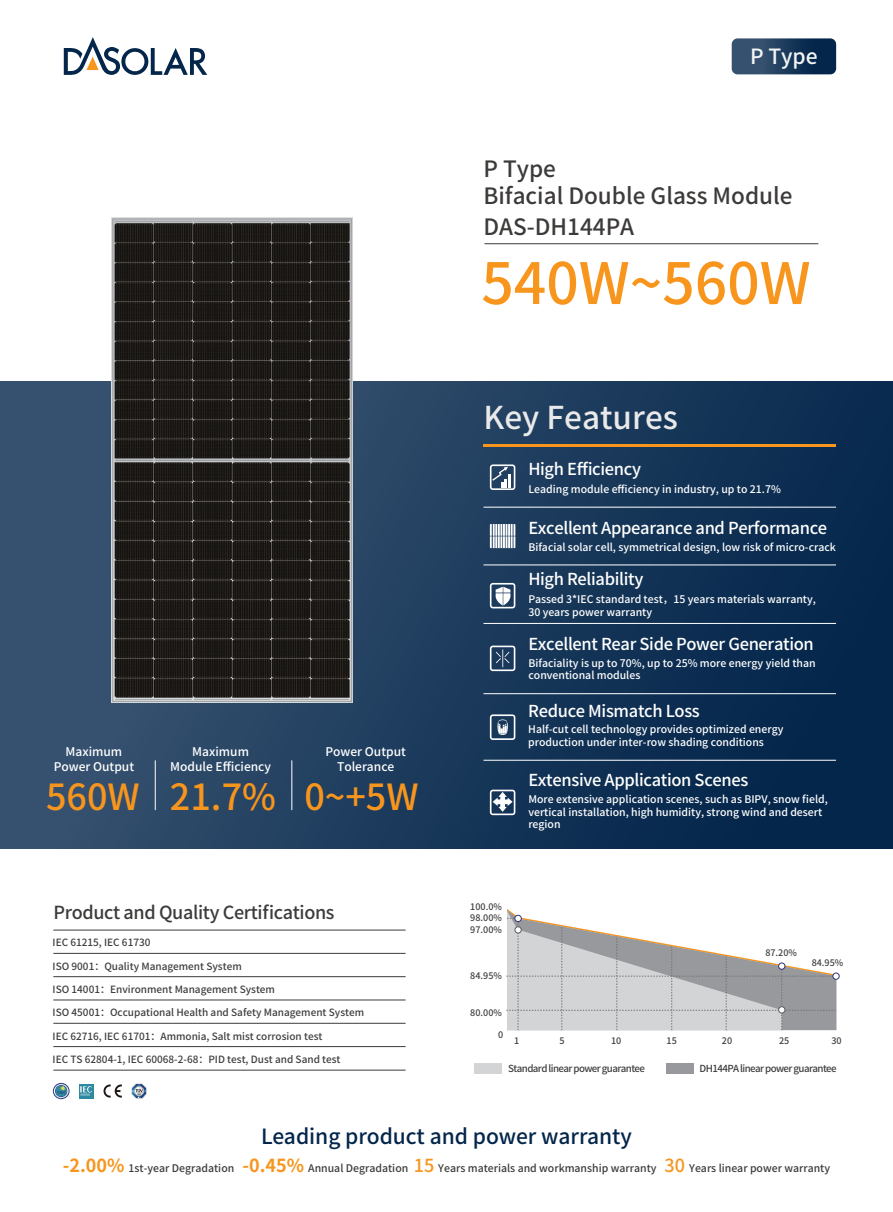
<style>
.page{position:relative;width:893px;height:1212px;background:#fff}
.page>*{position:absolute;margin:0;border:0;box-sizing:border-box;transform-origin:0 0}
.t1{font:500 57px "Source Han Sans CN";color:#f7951d}
.t2{font:500 36px "Source Han Sans CN";color:#f7951d}
.t3{font:500 31.5px "Source Han Sans CN";color:#eae9e9}
.t4{font:500 22.5px/27px "Source Han Sans CN";color:#3d3b3a}
.t5{font:500 21px "Source Han Sans CN";color:#04264b}
.t6{font:500 21px "Source Han Sans CN";color:#f3f5f5}
.t7{font:500 18px "Source Han Sans CN";letter-spacing:-.02em;color:#3d3b3a}
.t8{font:500 16.5px "Source Han Sans CN";letter-spacing:-.02em;color:#fff}
.t9{font:500 12px/14.4px "Source Han Sans CN";color:#fff;text-align:center}
.t10{font:500 10.5px/12.6px "Source Han Sans CN";color:#fff}
.t11{font:500 10.5px "Source Han Sans CN";color:#3d3b3a}
.t12{font:500 10.05px "Source Han Sans CN";color:#3e3e3f}
.t13{font:500 9.75px "Source Han Sans CN";letter-spacing:-.06em;color:#3e3e3f}
.t14{font:500 9px "Source Han Sans CN";color:#3e3e3f}
.s1{font-weight:700;font-size:18px;color:#f7951d}
.s2{font-size:18px;color:#f7951d}
</style>
<div class="page">
<div style="left:0;top:381px;width:893px;height:468px;background:linear-gradient(to right,#395471,#03264b)"></div>
<hr style="left:484px;top:243px;width:334px;height:1px;background:#3d3b3a">
<hr style="left:155px;top:760px;width:1px;height:50px;background:#fff">
<hr style="left:292px;top:760px;width:1px;height:50px;background:#fff">
<hr style="left:483px;top:693px;width:353px;height:1px;background:#fff">
<hr style="left:483px;top:623px;width:353px;height:1px;background:#fff">
<hr style="left:483px;top:760px;width:353px;height:1px;background:#fff">
<hr style="left:483px;top:565px;width:353px;height:1px;background:#fff">
<hr style="left:483px;top:507px;width:353px;height:1px;background:#fff">
<hr style="left:483px;top:444px;width:353px;height:3px;background:#f7951d">
<svg style="left:490px;top:464px;width:25px;height:26px"></svg>
<svg style="left:490px;top:524px;width:25px;height:24px"></svg>
<svg style="left:490px;top:646px;width:25px;height:25px"></svg>
<svg style="left:490px;top:790px;width:25px;height:25px"></svg>
<svg style="left:506px;top:909px;width:333px;height:121px"></svg>
<div style="left:475px;top:1063px;width:27px;height:10px;background:#d2d4d5"></div>
<div style="left:666px;top:1063px;width:27px;height:10px;background:#97999d"></div>
<svg style="left:490px;top:714px;width:25px;height:26px"></svg>
<svg style="left:490px;top:583px;width:25px;height:25px"></svg>
<hr style="left:53px;top:953px;width:353px;height:1px;background:#3d3b3a">
<hr style="left:53px;top:930px;width:353px;height:1px;background:#3d3b3a">
<hr style="left:53px;top:976px;width:353px;height:1px;background:#3d3b3a">
<hr style="left:53px;top:1000px;width:353px;height:1px;background:#3d3b3a">
<hr style="left:53px;top:1046px;width:353px;height:1px;background:#3d3b3a">
<hr style="left:53px;top:1023px;width:353px;height:1px;background:#3d3b3a">
<hr style="left:53px;top:1070px;width:353px;height:1px;background:#3d3b3a">
<svg style="left:64px;top:37px;width:143px;height:38px"></svg>
<svg style="left:732px;top:38px;width:104px;height:36px"></svg>
<img style="left:112px;top:218px;width:241px;height:484px">
<svg style="left:103px;top:1084px;width:19px;height:14px"></svg>
<div style="left:53px;top:1083px;width:16px;height:16px;border:1px solid #27407d;border-radius:50%"></div>
<svg style="left:55px;top:1084px;width:13px;height:14px"></svg>
<svg style="left:79px;top:1084px;width:15px;height:14px"></svg>
<svg style="left:80px;top:1084px;width:12px;height:11px"></svg>
<svg style="left:132px;top:1083px;width:14px;height:16px"></svg>
<h3 class="t6" style="left:750px;top:45px;width:69px">P Type</h3>
<h3 class="t4" style="left:483px;top:156px;width:311px">P Type<br>Bifacial Double Glass Module</h3>
<h3 class="t4" style="left:483px;top:213px;width:152px">DAS-DH144PA</h3>
<h1 class="t1" style="left:481px;top:251px;width:331px">540W~560W</h1>
<h3 class="t3" style="left:483px;top:399px;width:196px">Key Features</h3>
<h3 class="t8" style="left:528px;top:460px;width:114px">High Efficiency</h3>
<p class="t10" style="left:528px;top:483px;width:254px">Leading module efficiency in industry, up to 21.7%</p>
<h3 class="t8" style="left:528px;top:518px;width:300px">Excellent Appearance and Performance</h3>
<p class="t10" style="left:528px;top:541px;width:309px">Bifacial solar cell, symmetrical design, low risk of micro-crack</p>
<p class="t9" style="left:54px;top:745px;width:82px">Maximum<br>Power Output</p>
<h2 class="t2" style="left:46px;top:777px;width:95px">560W</h2>
<p class="t9" style="left:170px;top:745px;width:102px">Maximum<br>Module Efficiency</p>
<p class="t9" style="left:325px;top:745px;width:82px">Power Output<br>Tolerance</p>
<h2 class="t2" style="left:170px;top:777px;width:250px">21.7% 0~+5W</h2>
<h3 class="t7" style="left:53px;top:902px;width:283px">Product and Quality Certifications</h3>
<p class="t12" style="left:53px;top:937px;width:99px">IEC 61215, IEC 61730</p>
<p class="t12" style="left:53px;top:960px;width:191px">ISO 9001：Quality Management System</p>
<p class="t12" style="left:53px;top:984px;width:224px">ISO 14001：Environment Management System</p>
<p class="t12" style="left:53px;top:1007px;width:313px">ISO 45001：Occupational Health and Safety Management System</p>
<p class="t12" style="left:53px;top:1030px;width:271px">IEC 62716, IEC 61701：Ammonia, Salt mist corrosion test</p>
<p class="t12" style="left:53px;top:1054px;width:289px">IEC TS 62804-1, IEC 60068-2-68：PID test, Dust and Sand test</p>
<h3 class="t8" style="left:528px;top:570px;width:117px">High Reliability</h3>
<p class="t10" style="left:528px;top:593px;width:289px">Passed 3*IEC standard test，15 years materials warranty,<br>30 years power warranty</p>
<h3 class="t8" style="left:528px;top:634px;width:287px">Excellent Rear Side Power Generation</h3>
<p class="t10" style="left:528px;top:657px;width:289px">Bifaciality is up to 70%, up to 25% more energy yield than conventional modules</p>
<h3 class="t8" style="left:528px;top:701px;width:173px">Reduce Mismatch Loss</h3>
<p class="t10" style="left:528px;top:723px;width:257px">Half-cut cell technology provides optimized energy production under inter-row shading conditions</p>
<h3 class="t8" style="left:528px;top:771px;width:222px">Extensive Application Scenes</h3>
<p class="t10" style="left:528px;top:793px;width:301px">More extensive application scenes, such as BIPV, snow field, vertical installation, high humidity, strong wind and desert region</p>
<p class="t14" style="left:470px;top:902px;width:33px">100.0%</p>
<p class="t14" style="left:470px;top:913px;width:33px">98.00%</p>
<p class="t14" style="left:470px;top:925px;width:33px">97.00%</p>
<p class="t14" style="left:470px;top:971px;width:33px">84.95%</p>
<p class="t14" style="left:470px;top:1008px;width:33px">80.00%</p>
<p class="t14" style="left:765px;top:947px;width:33px">87.20%</p>
<p class="t14" style="left:812px;top:958px;width:33px">84.95%</p>
<p class="t14" style="left:498px;top:1030px;width:7px">0</p>
<p class="t14" style="left:514px;top:1035px;width:7px">1</p>
<p class="t14" style="left:560px;top:1035px;width:7px">5</p>
<p class="t14" style="left:611px;top:1035px;width:12px">10</p>
<p class="t14" style="left:667px;top:1035px;width:12px">15</p>
<p class="t14" style="left:722px;top:1035px;width:12px">20</p>
<p class="t14" style="left:779px;top:1035px;width:12px">25</p>
<p class="t14" style="left:831px;top:1035px;width:12px">30</p>
<p class="t13" style="left:508px;top:1063px;width:138px">Standard linear power guarantee</p>
<p class="t13" style="left:700px;top:1063px;width:139px">DH144PA linear power guarantee</p>
<h3 class="t5" style="left:261px;top:1124px;width:372px">Leading product and power warranty</h3>
<p class="t11" style="left:63px;top:1162px;width:769px"><span class="s1">-2.00%</span> 1st-year Degradation <span class="s1">-0.45%</span> Annual Degradation <span class="s2">15</span> Years materials and workmanship warranty <span class="s2">30</span> Years linear power warranty</p>
</div>
